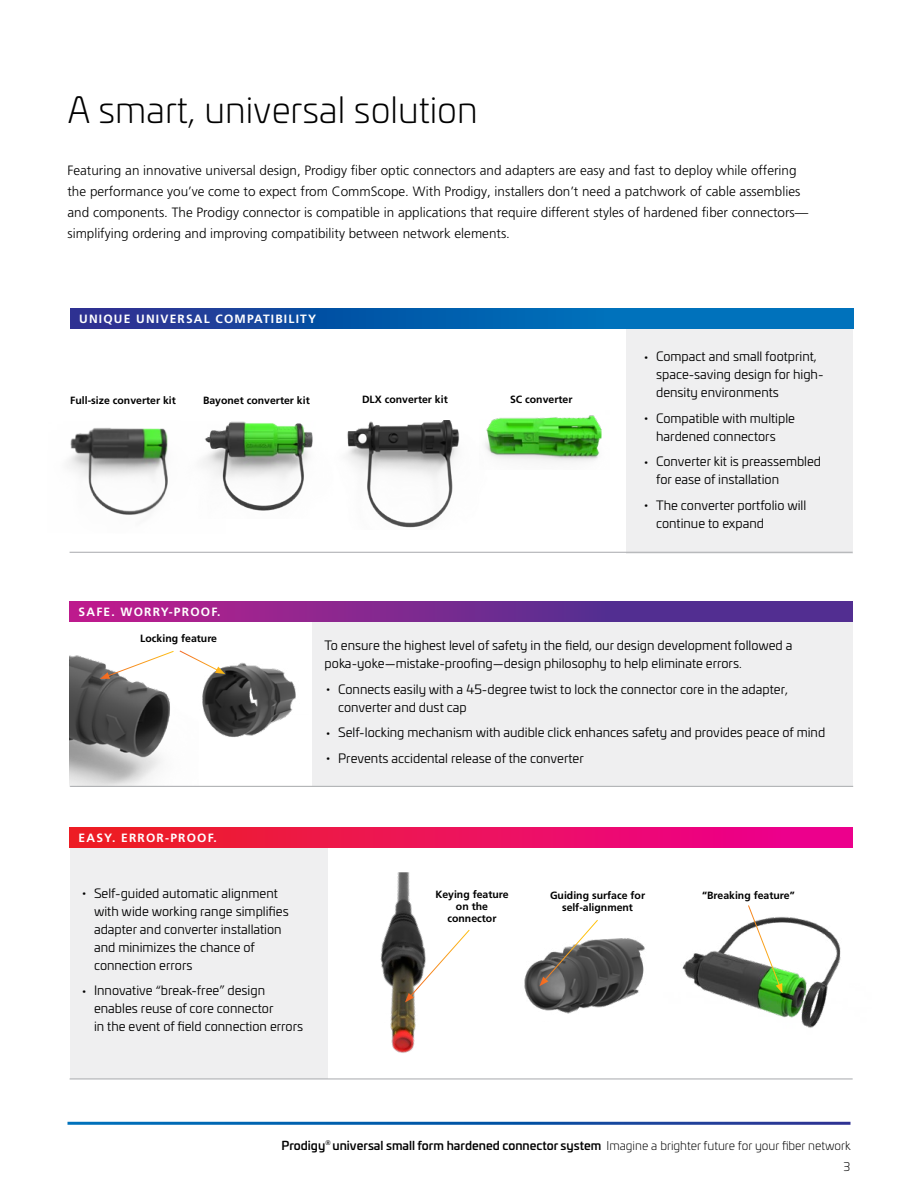
<style>
.page{position:relative;width:918px;height:1188px;background:#fff}
.page>*{position:absolute;margin:0;border:0;box-sizing:border-box;transform-origin:0 0}
.t1{font:300 36px "Univia Pro";color:#000}
.t2{font:300 13.5px/21px "Frutiger LT Pro";color:#000}
.t3{font:12.75px/18px "Univia Pro";color:#000}
.t4{font:500 12px/21px "Univia Pro";color:#000;text-align:right}
.t5{font:700 12px "Frutiger LT Pro";letter-spacing:.1em;color:#fff}
.t6{font:700 10.5px/12px "Frutiger LT Pro";color:#000;text-align:center}
.s1{font-family:"Frutiger LT Pro";font-weight:300;font-size:27px}
.s2{font-weight:300}
</style>
<div class="page">
<img style="left:380px;top:872px;width:39px;height:181px">
<img style="left:524px;top:938px;width:121px;height:76px">
<img style="left:682px;top:917px;width:159px;height:111px">
<svg style="left:405px;top:929px;width:65px;height:73px"></svg>
<svg style="left:539px;top:920px;width:60px;height:66px"></svg>
<div style="left:312px;top:621px;width:541px;height:165px;background:#efeff0"></div>
<div style="left:70px;top:847px;width:258px;height:232px;background:#efeff0"></div>
<img style="left:70px;top:655px;width:128px;height:131px">
<img style="left:188px;top:662px;width:108px;height:88px">
<svg style="left:100px;top:650px;width:125px;height:29px"></svg>
<hr style="left:70px;top:1079px;width:783px;height:1px;background:#a7a9ac">
<svg style="left:70px;top:602px;width:783px;height:19px;background:#79288f"></svg>
<div style="left:70px;top:828px;width:783px;height:19px;background:linear-gradient(to right,#ed2221,#ec0095)"></div>
<img style="left:68px;top:428px;width:100px;height:87px">
<img style="left:203px;top:421px;width:110px;height:90px">
<img style="left:491px;top:415px;width:111px;height:47px">
<img style="left:347px;top:421px;width:157px;height:107px">
<div style="left:626px;top:328px;width:227px;height:226px;background:#efeff0"></div>
<hr style="left:70px;top:552px;width:783px;height:1px;background:#a7a9ac">
<svg style="left:70px;top:309px;width:783px;height:19px;background:#0a5bac"></svg>
<hr style="left:70px;top:786px;width:783px;height:1px;background:#a7a9ac">
<svg style="left:747px;top:905px;width:35px;height:88px"></svg>
<h1 class="t1" style="left:68px;top:85px;width:412px">A smart, universal solution</h1>
<p class="t2" style="left:68px;top:160px;width:742px">Featuring an innovative universal design, Prodigy fiber optic connectors and adapters are easy and fast to deploy while offering the performance you’ve come to expect from CommScope. With Prodigy, installers don’t need a patchwork of cable assemblies and components. The Prodigy connector is compatible in applications that require different styles of hardened fiber connectors— simplifying ordering and improving compatibility between network elements.</p>
<p class="t5" style="left:79px;top:312px;width:238px">UNIQUE UNIVERSAL COMPATIBILITY</p>
<p class="t6" style="left:70px;top:395px;width:107px">Full-size converter kit</p>
<p class="t6" style="left:203px;top:395px;width:108px">Bayonet converter kit</p>
<p class="t6" style="left:362px;top:394px;width:87px">DLX converter kit</p>
<p class="t6" style="left:510px;top:394px;width:64px">SC converter</p>
<p class="t5" style="left:79px;top:605px;width:143px">SAFE. WORRY-PROOF.</p>
<p class="t3" style="left:656px;top:347px;width:169px;text-indent:-14px"><span class="s1">·</span> Compact and small footprint, space-saving design for high&shy;density environments</p>
<p class="t3" style="left:643px;top:408px;width:154px;text-align:center"><span class="s1">·</span> Compatible with multiple hardened connectors</p>
<p class="t3" style="left:656px;top:452px;width:167px;text-indent:-14px"><span class="s1">·</span> Converter kit is preassembled for ease of installation</p>
<p class="t3" style="left:656px;top:495px;width:152px;line-height:18.8px;text-indent:-14px"><span class="s1">·</span> The converter portfolio will continue to expand</p>
<p class="t6" style="left:140px;top:633px;width:78px">Locking feature</p>
<p class="t3" style="left:325px;top:636px;width:469px">To ensure the highest level of safety in the field, our design development followed a poka-yoke—mistake-proofing—design philosophy to help eliminate errors.</p>
<p class="t3" style="left:338px;top:679px;width:451px;text-indent:-14px"><span class="s1">·</span> Connects easily with a 45-degree twist to lock the connector core in the adapter, converter and dust cap</p>
<p class="t3" style="left:325px;top:719px;width:502px;line-height:25.5px"><span class="s1">·</span> Self-locking mechanism with audible click enhances safety and provides peace of mind <span class="s1">·</span> Prevents accidental release of the converter</p>
<p class="t5" style="left:79px;top:831px;width:140px">EASY. ERROR-PROOF.</p>
<p class="t3" style="left:94px;top:883px;width:196px;text-indent:-14px"><span class="s1">·</span> Self-guided automatic alignment with wide working range simplifies adapter and converter installation and minimizes the chance of connection errors</p>
<p class="t3" style="left:94px;top:981px;width:211px;text-indent:-14px"><span class="s1">·</span> Innovative “break-free” design enables reuse of core connector<br>in the event of field connection errors</p>
<p class="t6" style="left:435px;top:888px;width:75px">Keying feature on the connector</p>
<p class="t6" style="left:550px;top:890px;width:97px">Guiding surface for self-alignment</p>
<p class="t6" style="left:702px;top:890px;width:94px">“Breaking feature”</p>
<p class="t4" style="left:282px;top:1135px;width:571px">Prodigy<sup>®</sup> universal small form hardened connector system <span class="s2">Imagine a brighter future for your fiber network<br>3</span></p>
</div>
